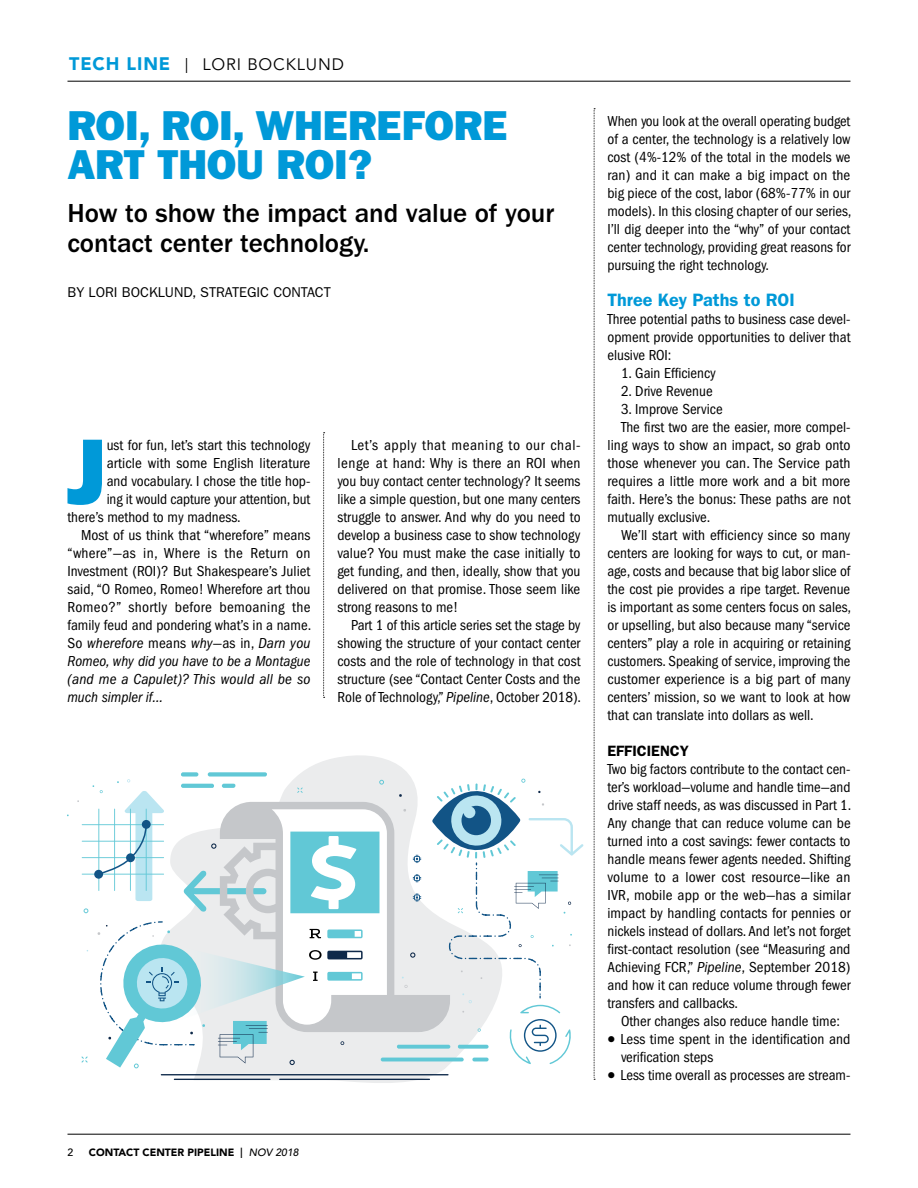
<style>
.page{position:relative;width:918px;height:1188px;background:#fff}
.page>*{position:absolute;margin:0;border:0;box-sizing:border-box;transform-origin:0 0}
.t1{font:800 93.75px "Franklin Gothic";color:#0099d8}
.t2{font:800 42px/39px "Franklin Gothic";color:#0099d8}
.t3{font:500 27px/30px "Franklin Gothic";letter-spacing:-.005em;color:#000}
.t4{font:600 18px "Franklin Gothic";color:#0099d8}
.t5{font:900 18px "Avenir";letter-spacing:.05em;color:#0099d8}
.t6{font:16.5px "Avenir";letter-spacing:.05em;color:#000}
.t7{font:condensed 15px/18px "Franklin Gothic";color:#000;text-align:justify}
.t8{font:italic condensed 15px "Franklin Gothic";letter-spacing:.005em;color:#000}
.t9{font:condensed 15px "Franklin Gothic";letter-spacing:.02em;color:#000}
.t10{font:600 15px "Franklin Gothic";color:#000}
.t11{font:14.25px "Franklin Gothic";color:#000}
.t12{font:900 10.5px "Avenir";color:#000}
.t13{font:500 10.5px "Avenir";color:#000}
.s1{font-style:normal}
.s2{font-style:italic}
.s3{font-weight:500;font-style:italic}
</style>
<div class="page">
<hr style="left:68px;top:81px;width:782px;height:1px;background:#000">
<hr style="left:68px;top:1134px;width:782px;height:1px;background:#000">
<svg style="left:594px;top:108px;width:1px;height:972px"></svg>
<svg style="left:323px;top:432px;width:2px;height:266px"></svg>
<svg style="left:160px;top:755px;width:289px;height:328px"></svg>
<hr style="left:161px;top:1074px;width:288px;height:1px;background:#0e294a">
<hr style="left:174px;top:1079px;width:96px;height:1px;background:#0e294a">
<hr style="left:279px;top:1079px;width:151px;height:1px;background:#0e294a">
<svg style="left:77px;top:761px;width:507px;height:307px"></svg>
<p class="t5" style="left:69px;top:53px;width:103px">TECH LINE</p>
<p class="t6" style="left:203px;top:54px;width:143px">LORI BOCKLUND</p>
<h2 class="t2" style="left:68px;top:106px;width:442px">ROI, ROI, WHEREFORE<br>ART THOU ROI?</h2>
<h3 class="t3" style="left:68px;top:198px;width:488px">How to show the impact and value of your contact center technology.</h3>
<p class="t11" style="left:68px;top:284px;width:265px">BY LORI BOCKLUND, STRATEGIC CONTACT</p>
<h1 class="t1" style="left:65px;top:417px;width:43px">J</h1>
<p class="t7" style="left:107px;top:436px;width:205px">ust for fun, let’s start this technology</p>
<p class="t7" style="left:107px;top:454px;width:205px">article with some English literature</p>
<p class="t7" style="left:107px;top:472px;width:205px">and vocabulary. I chose the title hop-</p>
<p class="t7" style="left:107px;top:490px;width:205px">ing it would capture your attention, but</p>
<p class="t7" style="left:68px;top:508px;width:175px">there’s method to my madness.</p>
<p class="t7" style="left:81px;top:526px;width:231px">Most of us think that “wherefore” means</p>
<p class="t9" style="left:68px;top:545px;width:245px">“where”—as in, Where is the Return on</p>
<p class="t7" style="left:68px;top:562px;width:244px">Investment (ROI)? But Shakespeare’s Juliet</p>
<p class="t7" style="left:68px;top:580px;width:245px">said, “O Romeo, Romeo! Wherefore art thou</p>
<p class="t9" style="left:68px;top:599px;width:245px">Romeo?” shortly before bemoaning the</p>
<p class="t7" style="left:68px;top:616px;width:245px">family feud and pondering what’s in a name.</p>
<p class="t8" style="left:68px;top:635px;width:244px"><span class="s1">So</span> wherefore <span class="s1">means</span> why<span class="s1">—as in,</span> Darn you</p>
<p class="t8" style="left:68px;top:653px;width:244px">Romeo, why did you have to be a Montague</p>
<p class="t8" style="left:68px;top:671px;width:244px">(and me a Capulet)? This would all be so</p>
<p class="t8" style="left:68px;top:689px;width:97px">much simpler if…</p>
<p class="t7" style="left:338px;top:436px;width:245px;text-indent:14px">Let’s apply that meaning to our chal&shy;lenge at hand: Why is there an ROI when you buy contact center technology? It seems like a simple question, but one many centers struggle to answer. And why do you need to develop a business case to show technology value? You must make the case initially to get funding, and then, ideally, show that you delivered on that promise. Those seem like strong reasons to me!</p>
<p class="t7" style="left:338px;top:616px;width:245px;text-indent:14px">Part 1 of this article series set the stage by showing the structure of your contact center costs and the role of technology in that cost structure (see “Contact Center Costs and the Role of Technology,” <span class="s2">Pipeline</span>, October 2018).</p>
<p class="t13" style="left:68px;top:1146px;width:7px">2</p>
<p class="t12" style="left:89px;top:1146px;width:211px">CONTACT CENTER PIPELINE ❘ <span class="s3">NOV 2018</span></p>
<p class="t7" style="left:608px;top:112px;width:245px">When you look at the overall operating budget of a center, the technology is a relatively low cost (4%-12% of the total in the models we ran) and it can make a big impact on the big piece of the cost, labor (68%-77% in our models). In this closing chapter of our series, I’ll dig deeper into the “why” of your contact center technology, providing great reasons for pursuing the right technology.</p>
<p class="t4" style="left:608px;top:289px;width:189px">Three Key Paths to ROI</p>
<p class="t7" style="left:608px;top:310px;width:245px">Three potential paths to business case devel&shy;opment provide opportunities to deliver that elusive ROI:</p>
<p class="t7" style="left:621px;top:364px;width:96px">1. Gain Efficiency</p>
<p class="t7" style="left:621px;top:382px;width:93px">2. Drive Revenue</p>
<p class="t7" style="left:621px;top:400px;width:103px">3. Improve Service</p>
<p class="t7" style="left:621px;top:418px;width:231px">The first two are the easier, more compel-</p>
<p class="t7" style="left:608px;top:436px;width:245px">ling ways to show an impact, so grab onto</p>
<p class="t7" style="left:608px;top:454px;width:245px">those whenever you can. The Service path</p>
<p class="t7" style="left:608px;top:472px;width:244px">requires a little more work and a bit more</p>
<p class="t7" style="left:608px;top:490px;width:245px">faith. Here’s the bonus: These paths are not</p>
<p class="t7" style="left:608px;top:508px;width:104px">mutually exclusive.</p>
<p class="t7" style="left:621px;top:526px;width:231px">We’ll start with efficiency since so many</p>
<p class="t7" style="left:608px;top:544px;width:244px">centers are looking for ways to cut, or man-</p>
<p class="t7" style="left:608px;top:562px;width:245px">age, costs and because that big labor slice of</p>
<p class="t7" style="left:608px;top:580px;width:244px">the cost pie provides a ripe target. Revenue</p>
<p class="t7" style="left:608px;top:598px;width:245px">is important as some centers focus on sales,</p>
<p class="t7" style="left:608px;top:616px;width:244px">or upselling, but also because many “service</p>
<p class="t7" style="left:608px;top:634px;width:244px">centers” play a role in acquiring or retaining</p>
<p class="t7" style="left:608px;top:652px;width:244px">customers. Speaking of service, improving the</p>
<p class="t7" style="left:608px;top:670px;width:244px">customer experience is a big part of many</p>
<p class="t7" style="left:608px;top:688px;width:244px">centers’ mission, so we want to look at how</p>
<p class="t7" style="left:608px;top:706px;width:208px">that can translate into dollars as well.</p>
<p class="t10" style="left:608px;top:742px;width:83px">EFFICIENCY</p>
<p class="t7" style="left:608px;top:760px;width:245px">Two big factors contribute to the contact cen&shy;ter’s workload—volume and handle time—and drive staff needs, as was discussed in Part 1.<br>Any change that can reduce volume can be turned into a cost savings: fewer contacts to handle means fewer agents needed. Shifting volume to a lower cost resource—like an IVR, mobile app or the web—has a similar impact by handling contacts for pennies or nickels instead of dollars. And let’s not forget first-contact resolution (see “Measuring and Achieving FCR,” <span class="s2">Pipeline</span>, September 2018) and how it can reduce volume through fewer transfers and callbacks.</p>
<p class="t7" style="left:621px;top:1012px;width:231px;text-align:left">Other changes also reduce handle time:<br>Less time spent in the identification and verification steps<br>Less time overall as processes are stream-</p>
</div>
